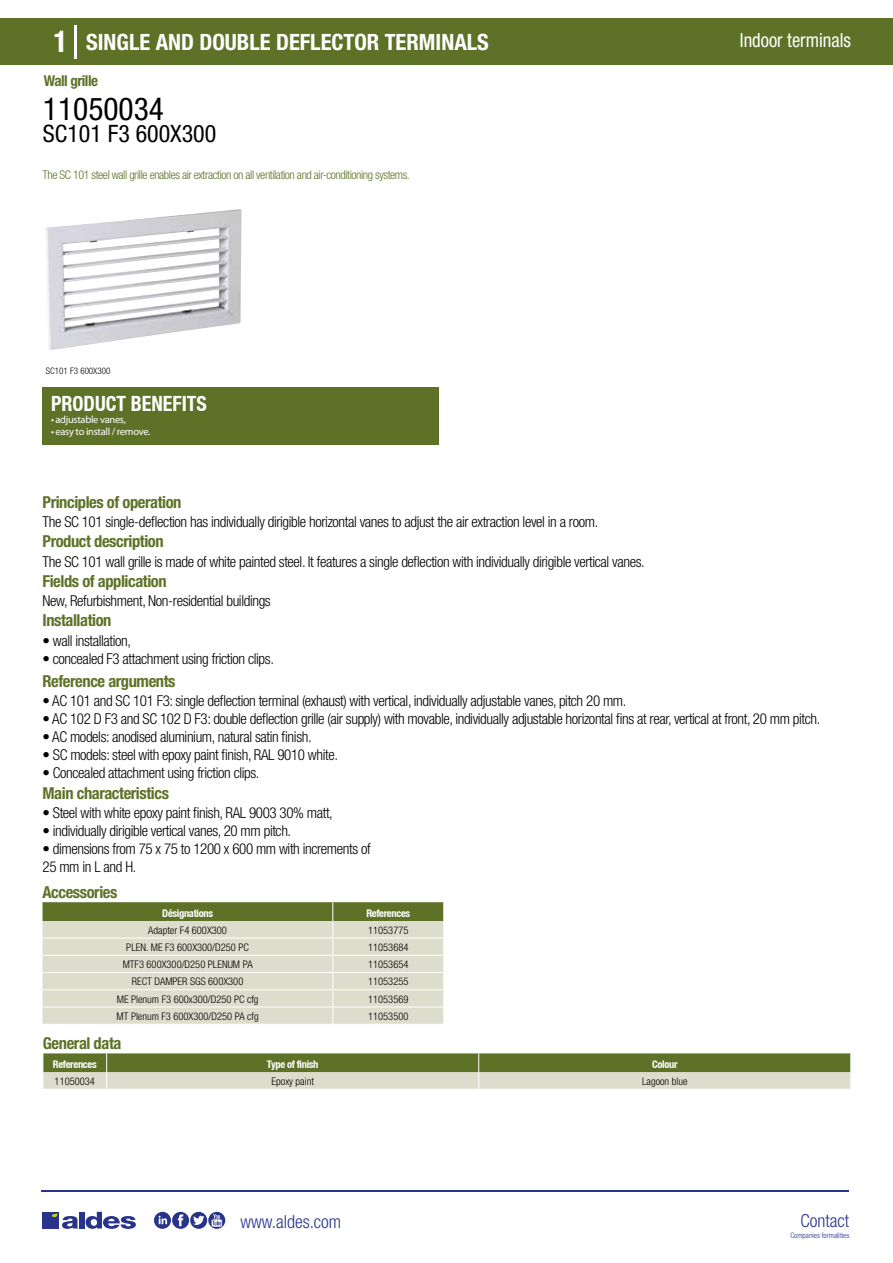
<style>
.page{position:relative;width:893px;height:1263px;background:#fff}
.page>*{position:absolute;margin:0;border:0;box-sizing:border-box;transform-origin:0 0}
.t1{font:condensed 31.5px "Helvetica Neue LT Std";color:#000}
.t2{font:condensed 24px "Helvetica Neue LT Std";color:#000}
.t3{font:700 condensed 22.5px "Helvetica Neue LT Std";color:#fff}
.t4{font:700 condensed 21px "Helvetica Neue";color:#fff;scale:.95 1}
.t5{font:condensed 19.5px "Helvetica Neue LT Std";color:#fff;scale:.95 1}
.t6{font:300 condensed 18px "Helvetica Neue";color:#28348b}
.t7{font:700 condensed 16.5px "Helvetica Neue LT Std";letter-spacing:-.025em;color:#5d7227}
.t8{font:300 condensed 15px/18px "Helvetica Neue LT Std";letter-spacing:-.025em;color:#000}
.t9{font:700 condensed 15px "Helvetica Neue LT Std";letter-spacing:-.035em;color:#5d7227}
.t10{font:300 condensed 12px "Helvetica Neue LT Std";letter-spacing:-.035em;color:#5d7227}
.t11{font:300 condensed 10.5px "Helvetica Neue";color:#000}
.t12{font:700 condensed 10.5px "Helvetica Neue";letter-spacing:-.03em;color:#fff}
.t13{font:10.5px "Myriad Pro";letter-spacing:-.03em;color:#fff}
.t14{font:300 condensed 9px "Helvetica Neue";color:#000}
.t15{font:300 condensed 7.5px "Helvetica Neue";color:#28348b}
.s1{font-size:30px}
</style>
<div class="page">
<div style="left:0;top:18px;width:893px;height:46px;background:#5d7227"></div>
<div style="left:43px;top:387px;width:396px;height:57px;background:#5d7227"></div>
<hr style="left:74px;top:25px;width:2px;height:33px;background:#fff">
<img style="left:45px;top:209px;width:197px;height:141px">
<svg style="left:43px;top:902px;width:401px;height:122px;background:#cbceb5"></svg>
<svg style="left:43px;top:1053px;width:808px;height:36px;background:#9ba678"></svg>
<hr style="left:41px;top:1190px;width:808px;height:1px;background:#28348b">
<svg style="left:154px;top:1212px;width:71px;height:17px"></svg>
<div style="left:42px;top:1212px;width:17px;height:16px;background:#28348b"></div>
<div style="left:79px;top:1212px;width:5px;height:16px;background:#28348b"></div>
<svg style="left:86px;top:1212px;width:50px;height:17px"></svg>
<svg style="left:52px;top:1213px;width:26px;height:16px"></svg>
<h3 class="t3" style="left:54px;top:28px;width:437px"><span class="s1">1</span> SINGLE AND DOUBLE DEFLECTOR TERMINALS</h3>
<h3 class="t5" style="left:740px;top:29px;width:118px">Indoor terminals</h3>
<p class="t9" style="left:44px;top:71px;width:56px">Wall grille</p>
<h1 class="t1" style="left:43px;top:91px;width:122px">11050034</h1>
<h2 class="t2" style="left:43px;top:120px;width:175px">SC101 F3 600X300</h2>
<p class="t10" style="left:43px;top:167px;width:369px">The SC 101 steel wall grille enables air extraction on all ventilation and air-conditioning systems.</p>
<p class="t14" style="left:46px;top:365px;width:66px">SC101 F3 600X300</p>
<p class="t14" style="left:46px;top:365px;width:44px">Grille SC 101</p>
<h3 class="t4" style="left:51px;top:391px;width:166px">PRODUCT BENEFITS</h3>
<p class="t13" style="left:51px;top:413px;width:76px">• adjustable vanes,</p>
<p class="t13" style="left:51px;top:425px;width:101px">• easy to install / remove.</p>
<p class="t7" style="left:43px;top:492px;width:140px">Principles of operation</p>
<p class="t7" style="left:43px;top:531px;width:123px">Product description</p>
<p class="t7" style="left:43px;top:571px;width:126px">Fields of application</p>
<p class="t7" style="left:43px;top:610px;width:70px">Installation</p>
<p class="t8" style="left:43px;top:513px;width:557px">The SC 101 single-deflection has individually dirigible horizontal vanes to adjust the air extraction level in a room.</p>
<p class="t8" style="left:43px;top:552px;width:604px">The SC 101 wall grille is made of white painted steel. It features a single deflection with individually dirigible vertical vanes.</p>
<p class="t8" style="left:43px;top:592px;width:230px">New, Refurbishment, Non-residential buildings</p>
<p class="t8" style="left:43px;top:631px;width:90px">• wall installation,</p>
<p class="t8" style="left:43px;top:649px;width:233px">• concealed F3 attachment using friction clips.</p>
<p class="t7" style="left:43px;top:671px;width:135px">Reference arguments</p>
<p class="t8" style="left:43px;top:692px;width:585px">• AC 101 and SC 101 F3: single deflection terminal (exhaust) with vertical, individually adjustable vanes, pitch 20 mm.</p>
<p class="t8" style="left:43px;top:710px;width:779px">• AC 102 D F3 and SC 102 D F3: double deflection grille (air supply) with movable, individually adjustable horizontal fins at rear, vertical at front, 20 mm pitch.</p>
<p class="t8" style="left:43px;top:728px;width:271px">• AC models: anodised aluminium, natural satin finish.</p>
<p class="t8" style="left:43px;top:746px;width:297px">• SC models: steel with epoxy paint finish, RAL 9010 white.</p>
<p class="t8" style="left:43px;top:764px;width:219px">• Concealed attachment using friction clips.</p>
<p class="t7" style="left:43px;top:783px;width:128px">Main characteristics</p>
<p class="t8" style="left:43px;top:804px;width:292px">• Steel with white epoxy paint finish, RAL 9003 30% matt,</p>
<p class="t8" style="left:43px;top:822px;width:250px">• individually dirigible vertical vanes, 20 mm pitch.</p>
<p class="t8" style="left:43px;top:840px;width:330px">• dimensions from 75 x 75 to 1200 x 600 mm with increments of<br>25 mm in L and H.</p>
<p class="t7" style="left:43px;top:882px;width:76px">Accessories</p>
<p class="t12" style="left:162px;top:907px;width:52px">Désignations</p>
<p class="t12" style="left:366px;top:907px;width:45px">References</p>
<p class="t11" style="left:148px;top:924px;width:80px">Adapter F4 600X300</p>
<p class="t11" style="left:368px;top:924px;width:42px">11053775</p>
<p class="t11" style="left:126px;top:941px;width:124px">PLEN. ME F3 600X300/D250 PC</p>
<p class="t11" style="left:368px;top:941px;width:42px">11053684</p>
<p class="t11" style="left:123px;top:958px;width:131px">MTF3 600X300/D250 PLENUM PA</p>
<p class="t11" style="left:368px;top:958px;width:42px">11053654</p>
<p class="t11" style="left:132px;top:975px;width:113px">RECT DAMPER SGS 600X300</p>
<p class="t11" style="left:368px;top:975px;width:42px">11053255</p>
<p class="t11" style="left:117px;top:993px;width:143px">ME Plenum F3 600x300/D250 PC cfg</p>
<p class="t11" style="left:368px;top:993px;width:42px">11053569</p>
<p class="t11" style="left:117px;top:1010px;width:144px">MT Plenum F3 600X300/D250 PA cfg</p>
<p class="t11" style="left:368px;top:1010px;width:42px">11053500</p>
<p class="t7" style="left:43px;top:1033px;width:80px">General data</p>
<p class="t12" style="left:53px;top:1058px;width:45px">References</p>
<p class="t12" style="left:267px;top:1058px;width:53px">Type of finish</p>
<p class="t12" style="left:652px;top:1058px;width:27px">Colour</p>
<p class="t11" style="left:55px;top:1075px;width:42px">11050034</p>
<p class="t11" style="left:272px;top:1075px;width:44px">Epoxy paint</p>
<p class="t11" style="left:642px;top:1075px;width:47px">Lagoon blue</p>
<p class="t6" style="left:240px;top:1211px;width:102px">www.aldes.com</p>
<p class="t6" style="left:800px;top:1211px;width:50px">Contact</p>
<p class="t15" style="left:790px;top:1230px;width:60px">Companies formalities</p>
</div>
